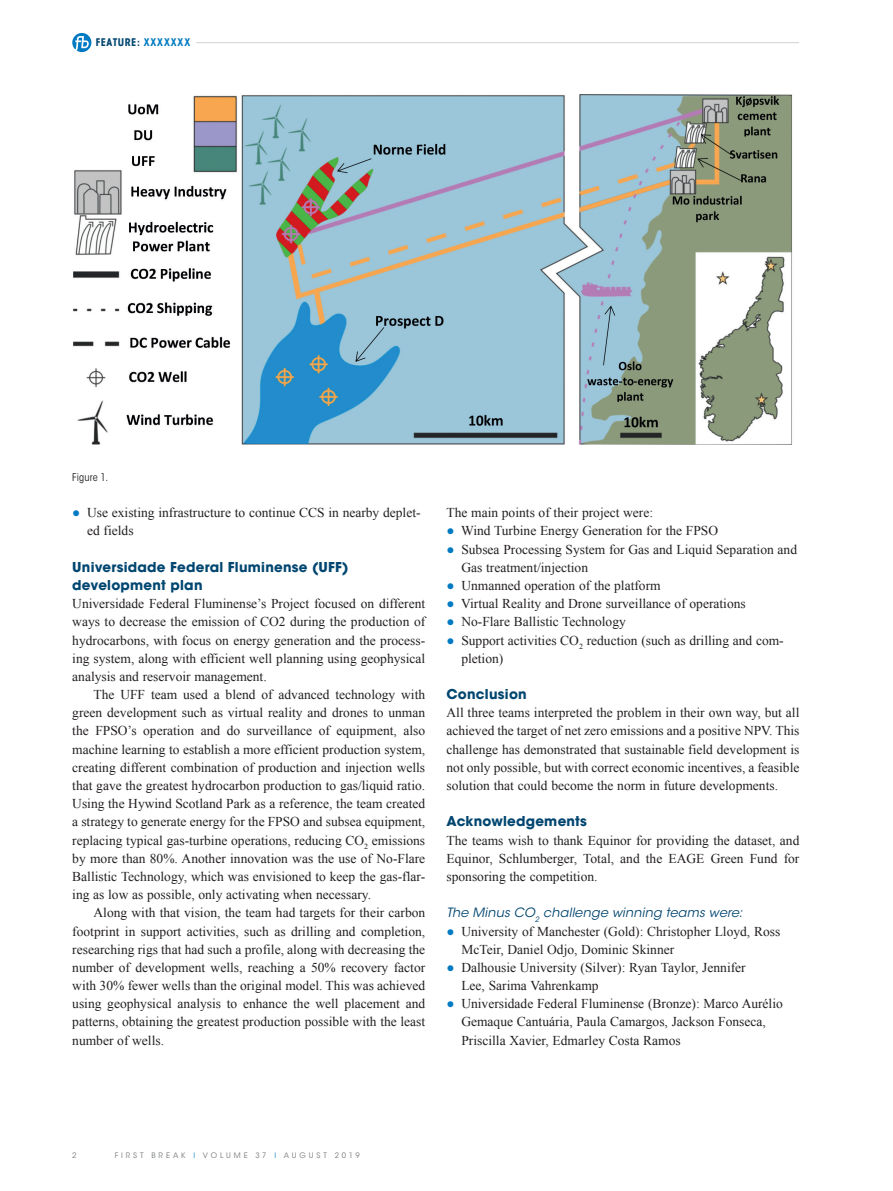
<style>
.page{position:relative;width:893px;height:1191px;background:#fff}
.page>*{position:absolute;margin:0;border:0;box-sizing:border-box;transform-origin:0 0}
._00-FB_BODY_indent{font:13.5px/18.1px "Times New Roman";color:#231f20;text-align:justify}
._00-FB_BODY_list{font:13.5px/18.1px "Times New Roman";color:#231f20}
._00-FB_BODY{font:13.5px/18.1px "Times New Roman";color:#231f20;text-align:justify}
._02-HEADER_2{font:700 13.5px/18.1px "ITC Avant Garde Std";letter-spacing:.02em;color:#004670}
._03-HEADER_3{font:italic 12.75px "ITC Avant Garde Std";letter-spacing:.015em;color:#004670}
.t1{font:700 condensed 10.5px "ITC Avant Garde Std";letter-spacing:.075em;color:#004670}
._06-CAPTION_black{font:condensed 10.5px "ITC Avant Garde Std";letter-spacing:.015em;color:#231f20}
.t2{font:7.5px "ITC Avant Garde Std";letter-spacing:.385em;color:#787a7d}
.s1{color:#007ac2}
.s2{color:#1c8acb}
</style>
<div class="page">
<hr style="left:196px;top:42px;width:603px;height:1px;background:#d1d2d4">
<svg style="left:72px;top:33px;width:19px;height:19px"></svg>
<img style="left:73px;top:94px;width:720px;height:350px">
<p class="t1" style="left:96px;top:36px;width:96px">FEATURE: <span class="s1">XXXXXXX</span></p>
<p class="_06-CAPTION_black" style="left:72px;top:471px;width:37px">Figure 1.</p>
<p class="_00-FB_BODY_list" style="left:87px;top:503px;width:335px;text-indent:-15px"><span class="s1">●</span> Use existing infrastructure to continue CCS in nearby deplet&shy;ed fields</p>
<p class="_02-HEADER_2" style="left:72px;top:557px;width:278px">Universidade Federal Fluminense (UFF) development plan</p>
<p class="_00-FB_BODY" style="left:72px;top:594px;width:354px">Universidade Federal Fluminense’s Project focused on different ways to decrease the emission of CO2 during the production of hydrocarbons, with focus on energy generation and the process&shy;ing system, along with efficient well planning using geophysical analysis and reservoir management.</p>
<p class="_00-FB_BODY_indent" style="left:72px;top:685px;width:354px;text-indent:21px">The UFF team used a blend of advanced technology with green development such as virtual reality and drones to unman the FPSO’s operation and do surveillance of equipment, also machine learning to establish a more efficient production system, creating different combination of production and injection wells that gave the greatest hydrocarbon production to gas/liquid ratio.<br>Using the Hywind Scotland Park as a reference, the team created a strategy to generate energy for the FPSO and subsea equipment, replacing typical gas-turbine operations, reducing CO<sub>2</sub> emissions by more than 80%. Another innovation was the use of No-Flare Ballistic Technology, which was envisioned to keep the gas-flar&shy;ing as low as possible, only activating when necessary.</p>
<p class="_00-FB_BODY_indent" style="left:72px;top:903px;width:354px;text-indent:21px">Along with that vision, the team had targets for their carbon footprint in support activities, such as drilling and completion, researching rigs that had such a profile, along with decreasing the number of development wells, reaching a 50% recovery factor with 30% fewer wells than the original model. This was achieved using geophysical analysis to enhance the well placement and patterns, obtaining the greatest production possible with the least number of wells.</p>
<p class="_00-FB_BODY_list" style="left:446px;top:503px;width:208px">The main points of their project were:</p>
<p class="_00-FB_BODY_list" style="left:446px;top:521px;width:273px"><span class="s1">●</span> Wind Turbine Energy Generation for the FPSO</p>
<p class="_00-FB_BODY_list" style="left:461px;top:540px;width:337px;text-indent:-15px"><span class="s1">●</span> Subsea Processing System for Gas and Liquid Separation and<br>Gas treatment/injection</p>
<p class="_00-FB_BODY_list" style="left:446px;top:576px;width:216px"><span class="s1">●</span> Unmanned operation of the platform</p>
<p class="_00-FB_BODY_list" style="left:446px;top:594px;width:301px"><span class="s1">●</span> Virtual Reality and Drone surveillance of operations</p>
<p class="_00-FB_BODY_list" style="left:446px;top:612px;width:181px"><span class="s1">●</span> No-Flare Ballistic Technology</p>
<p class="_00-FB_BODY_list" style="left:461px;top:631px;width:324px;text-indent:-15px"><span class="s1">●</span> Support activities CO<sub>2</sub> reduction (such as drilling and com&shy;pletion)</p>
<p class="_02-HEADER_2" style="left:446px;top:685px;width:82px">Conclusion</p>
<p class="_00-FB_BODY" style="left:446px;top:703px;width:354px">All three teams interpreted the problem in their own way, but all achieved the target of net zero emissions and a positive NPV. This challenge has demonstrated that sustainable field development is not only possible, but with correct economic incentives, a feasible solution that could become the norm in future developments.</p>
<p class="_02-HEADER_2" style="left:446px;top:812px;width:142px">Acknowledgements</p>
<p class="_00-FB_BODY" style="left:446px;top:830px;width:354px">The teams wish to thank Equinor for providing the dataset, and Equinor, Schlumberger, Total, and the EAGE Green Fund for sponsoring the competition.</p>
<p class="_03-HEADER_3" style="left:446px;top:905px;width:297px">The Minus CO<sub>2</sub> challenge winning teams were:</p>
<p class="_00-FB_BODY_list" style="left:461px;top:921px;width:320px;text-indent:-15px"><span class="s1">●</span> University of Manchester (Gold): Christopher Lloyd, Ross<br>McTeir, Daniel Odjo, Dominic Skinner</p>
<p class="_00-FB_BODY_list" style="left:461px;top:958px;width:286px;text-indent:-15px"><span class="s1">●</span> Dalhousie University (Silver): Ryan Taylor, Jennifer<br>Lee, Sarima Vahrenkamp</p>
<p class="_00-FB_BODY_list" style="left:461px;top:994px;width:323px;text-indent:-15px"><span class="s1">●</span> Universidade Federal Fluminense (Bronze): Marco Aurélio<br>Gemaque Cantuária, Paula Camargos, Jackson Fonseca,<br>Priscilla Xavier, Edmarley Costa Ramos</p>
<p class="t2" style="left:72px;top:1151px;width:6px">2</p>
<p class="t2" style="left:115px;top:1151px;width:246px">FIRST BREAK <span class="s2">I</span> VOLUME 37 <span class="s2">I</span> AUGUST 2019</p>
</div>
